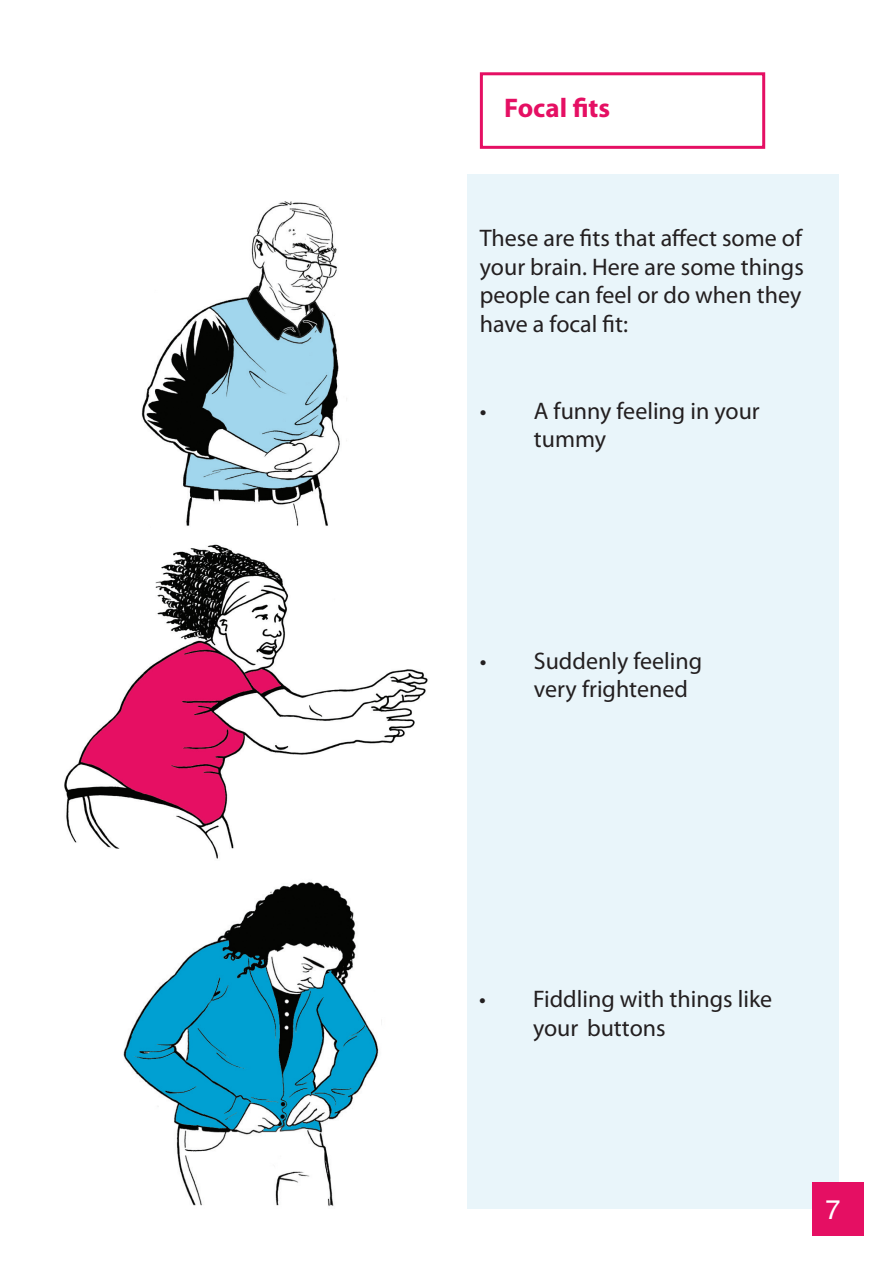
<style>
.page{position:relative;width:893px;height:1263px;background:#fff}
.page>*{position:absolute;margin:0;border:0;box-sizing:border-box;transform-origin:0 0}
.t1{font:700 27px "Myriad Pro";color:#e50f63}
.t2{font:27px "Helvetica LT Std";color:#fff}
.t3{font:24px/28.8px "Myriad Pro";color:#231f20;text-align:justify}
</style>
<div class="page">
<div style="left:467px;top:174px;width:372px;height:1035px;background:#e9f5fa"></div>
<div style="left:813px;top:1182px;width:51px;height:53px;background:#e50f63"></div>
<img style="left:141px;top:201px;width:206px;height:325px">
<img style="left:64px;top:544px;width:364px;height:315px">
<img style="left:123px;top:882px;width:259px;height:325px">
<div style="left:480px;top:72px;width:285px;height:77px;border:3px solid #e50f63"></div>
<p class="t1" style="left:504px;top:90px;width:108px">Focal fits</p>
<p class="t3" style="left:480px;top:223px;width:325px">These are fits that affect some of your brain. Here are some things people can feel or do when they have a focal fit:</p>
<p class="t3" style="left:480px;top:396px;width:281px">• A funny feeling in your</p>
<p class="t3" style="left:534px;top:424px;width:74px">tummy</p>
<p class="t3" style="left:480px;top:646px;width:224px">• Suddenly feeling</p>
<p class="t3" style="left:534px;top:675px;width:156px">very frightened</p>
<p class="t3" style="left:479px;top:984px;width:295px">• Fiddling with things like</p>
<p class="t3" style="left:533px;top:1013px;width:134px">your buttons</p>
<p class="t2" style="left:826px;top:1193px;width:17px">7</p>
</div>
